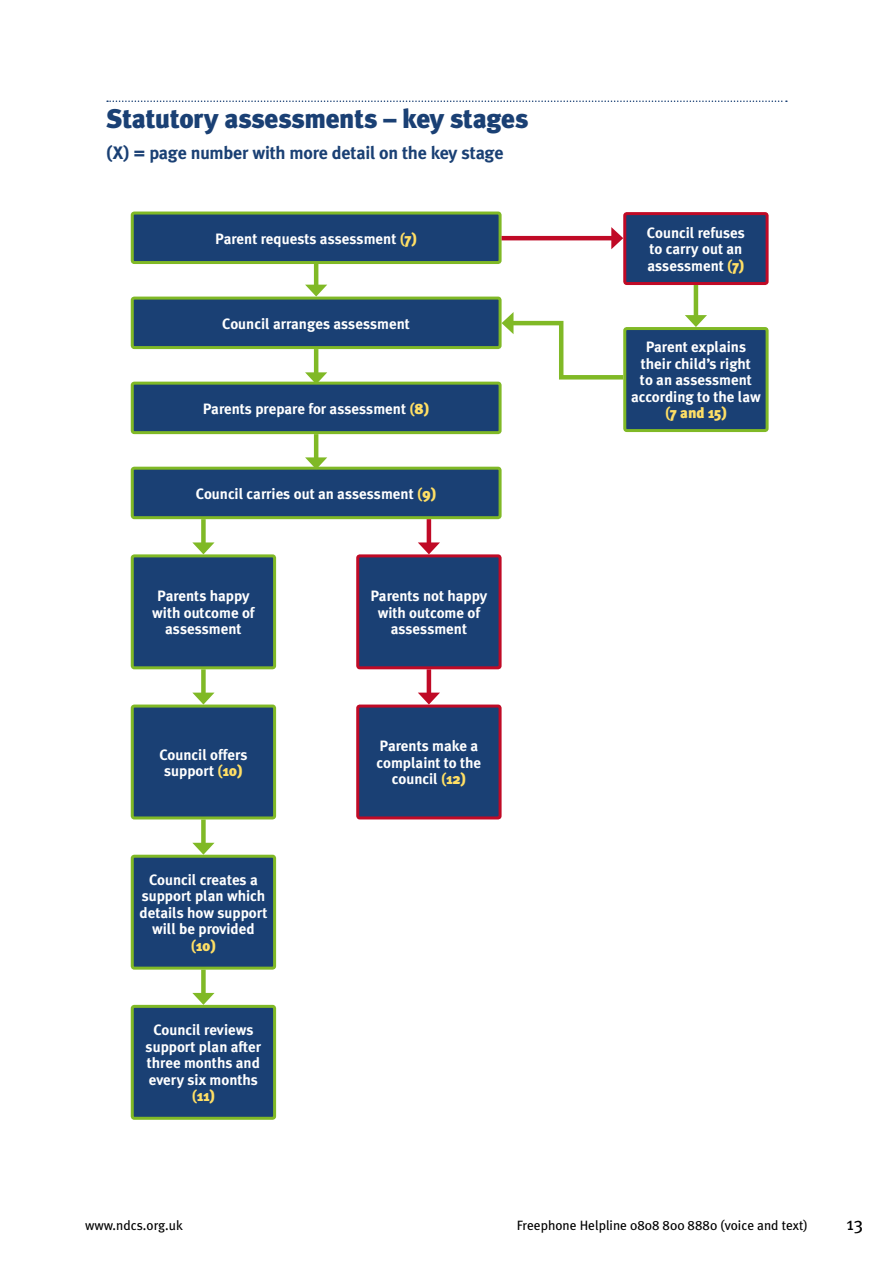
<style>
.page{position:relative;width:893px;height:1263px;background:#fff}
.page>*{position:absolute;margin:0;border:0;box-sizing:border-box;transform-origin:0 0}
.t1{font:900 27px "Meta Plus";letter-spacing:-.015em;color:#1a4074}
.t2{font:700 18px "Meta Plus";letter-spacing:-.015em;color:#1a4074}
.t3{font:18px "Meta Plus";color:#000}
.t4{font:700 15px/16.5px "Meta Plus";color:#fff;text-align:center}
.t5{font:13.5px "Meta Plus";color:#000}
.s1{color:#ffdf65}
.s2{font-weight:900;color:#ffdf65}
</style>
<div class="page">
<svg style="left:107px;top:100px;width:680px;height:2px"></svg>
<div style="left:132px;top:213px;width:368px;height:50px;background:#1a4074;border-radius:2px"></div>
<div style="left:131px;top:212px;width:371px;height:52px;border:3px solid #80b926;border-radius:2px"></div>
<div style="left:132px;top:298px;width:368px;height:50px;background:#1a4074;border-radius:2px"></div>
<div style="left:131px;top:297px;width:371px;height:52px;border:3px solid #80b926;border-radius:2px"></div>
<div style="left:132px;top:383px;width:368px;height:50px;background:#1a4074;border-radius:2px"></div>
<div style="left:131px;top:382px;width:371px;height:52px;border:3px solid #80b926;border-radius:2px"></div>
<div style="left:132px;top:468px;width:368px;height:50px;background:#1a4074;border-radius:2px"></div>
<div style="left:131px;top:467px;width:371px;height:52px;border:3px solid #80b926;border-radius:2px"></div>
<hr style="left:314px;top:261px;width:4px;height:28px;background:#80b926">
<svg style="left:305px;top:285px;width:22px;height:12px"></svg>
<hr style="left:314px;top:349px;width:4px;height:27px;background:#80b926">
<svg style="left:305px;top:372px;width:22px;height:12px"></svg>
<hr style="left:314px;top:434px;width:4px;height:27px;background:#80b926">
<svg style="left:305px;top:457px;width:22px;height:12px"></svg>
<div style="left:132px;top:556px;width:143px;height:112px;background:#1a4074;border-radius:2px"></div>
<div style="left:131px;top:554px;width:145px;height:115px;border:3px solid #80b926;border-radius:2px"></div>
<div style="left:132px;top:856px;width:143px;height:112px;background:#1a4074;border-radius:2px"></div>
<div style="left:131px;top:855px;width:145px;height:115px;border:3px solid #80b926;border-radius:2px"></div>
<div style="left:132px;top:706px;width:143px;height:112px;background:#1a4074;border-radius:2px"></div>
<div style="left:131px;top:704px;width:145px;height:115px;border:3px solid #80b926;border-radius:2px"></div>
<div style="left:132px;top:1006px;width:143px;height:112px;background:#1a4074;border-radius:2px"></div>
<div style="left:131px;top:1005px;width:145px;height:115px;border:3px solid #80b926;border-radius:2px"></div>
<div style="left:201px;top:519px;width:5px;height:28px;background:#80b926"></div>
<svg style="left:192px;top:542px;width:23px;height:12px"></svg>
<div style="left:201px;top:819px;width:5px;height:28px;background:#80b926"></div>
<svg style="left:192px;top:843px;width:23px;height:12px"></svg>
<div style="left:201px;top:669px;width:5px;height:28px;background:#80b926"></div>
<svg style="left:192px;top:693px;width:22px;height:11px"></svg>
<div style="left:201px;top:970px;width:5px;height:27px;background:#80b926"></div>
<svg style="left:192px;top:993px;width:23px;height:12px"></svg>
<div style="left:358px;top:556px;width:142px;height:112px;background:#1a4074;border-radius:2px"></div>
<div style="left:356px;top:554px;width:146px;height:115px;border:3px solid #c00a26;border-radius:2px"></div>
<div style="left:358px;top:706px;width:142px;height:112px;background:#1a4074;border-radius:2px"></div>
<div style="left:356px;top:704px;width:146px;height:115px;border:3px solid #c00a26;border-radius:2px"></div>
<hr style="left:427px;top:519px;width:4px;height:28px;background:#c00a26">
<svg style="left:418px;top:542px;width:22px;height:12px"></svg>
<hr style="left:427px;top:669px;width:4px;height:28px;background:#c00a26">
<svg style="left:418px;top:693px;width:22px;height:11px"></svg>
<div style="left:625px;top:214px;width:142px;height:70px;background:#1a4074;border-radius:2px"></div>
<div style="left:623px;top:212px;width:146px;height:73px;border:3px solid #c00a26;border-radius:2px"></div>
<div style="left:625px;top:329px;width:142px;height:102px;background:#1a4074;border-radius:2px"></div>
<div style="left:623px;top:327px;width:146px;height:105px;border:3px solid #80b926;border-radius:2px"></div>
<hr style="left:502px;top:236px;width:113px;height:4px;background:#c00a26">
<svg style="left:611px;top:227px;width:12px;height:22px"></svg>
<hr style="left:694px;top:285px;width:4px;height:34px;background:#80b926">
<svg style="left:685px;top:315px;width:22px;height:12px"></svg>
<svg style="left:502px;top:312px;width:126px;height:70px"></svg>
<h1 class="t1" style="left:106px;top:102px;width:423px">Statutory assessments – key stages</h1>
<p class="t2" style="left:106px;top:142px;width:399px">(X) = page number with more detail on the key stage</p>
<p class="t4" style="left:215px;top:230px;width:203px">Parent requests assessment <span class="s1">(</span><span class="s2">7)</span></p>
<p class="t4" style="left:222px;top:315px;width:189px">Council arranges assessment</p>
<p class="t4" style="left:203px;top:400px;width:228px">Parents prepare for assessment <span class="s1">(</span><span class="s2">8)</span></p>
<p class="t4" style="left:196px;top:485px;width:242px">Council carries out an assessment <span class="s1">(</span><span class="s2">9)</span></p>
<p class="t4" style="left:152px;top:588px;width:104px">Parents happy with outcome of assessment</p>
<p class="t4" style="left:159px;top:746px;width:90px">Council offers support <span class="s1">(</span><span class="s2">10)</span></p>
<p class="t4" style="left:139px;top:871px;width:129px">Council creates a support plan which details how support will be provided <span class="s1">(</span><span class="s2">10)</span></p>
<p class="t4" style="left:146px;top:1022px;width:117px">Council reviews support plan after three months and every six months <span class="s1">(</span><span class="s2">11)</span></p>
<p class="t4" style="left:370px;top:588px;width:118px">Parents not happy with outcome of assessment</p>
<p class="t4" style="left:376px;top:738px;width:106px">Parents make a complaint to the council <span class="s1">(</span><span class="s2">12)</span></p>
<p class="t4" style="left:647px;top:224px;width:100px;text-align:left">Council refuses to carry out an assessment <span class="s1">(</span><span class="s2">7)</span></p>
<p class="t4" style="left:631px;top:339px;width:131px">Parent explains their child’s right<br>to an assessment according to the law <span class="s1">(</span><span class="s2">7 and 15)</span></p>
<p class="t5" style="left:85px;top:1217px;width:99px">www.ndcs.org.uk</p>
<p class="t5" style="left:517px;top:1217px;width:293px">Freephone Helpline 0808 800 8880 (voice and text)</p>
<p class="t3" style="left:846px;top:1213px;width:18px">13</p>
</div>
